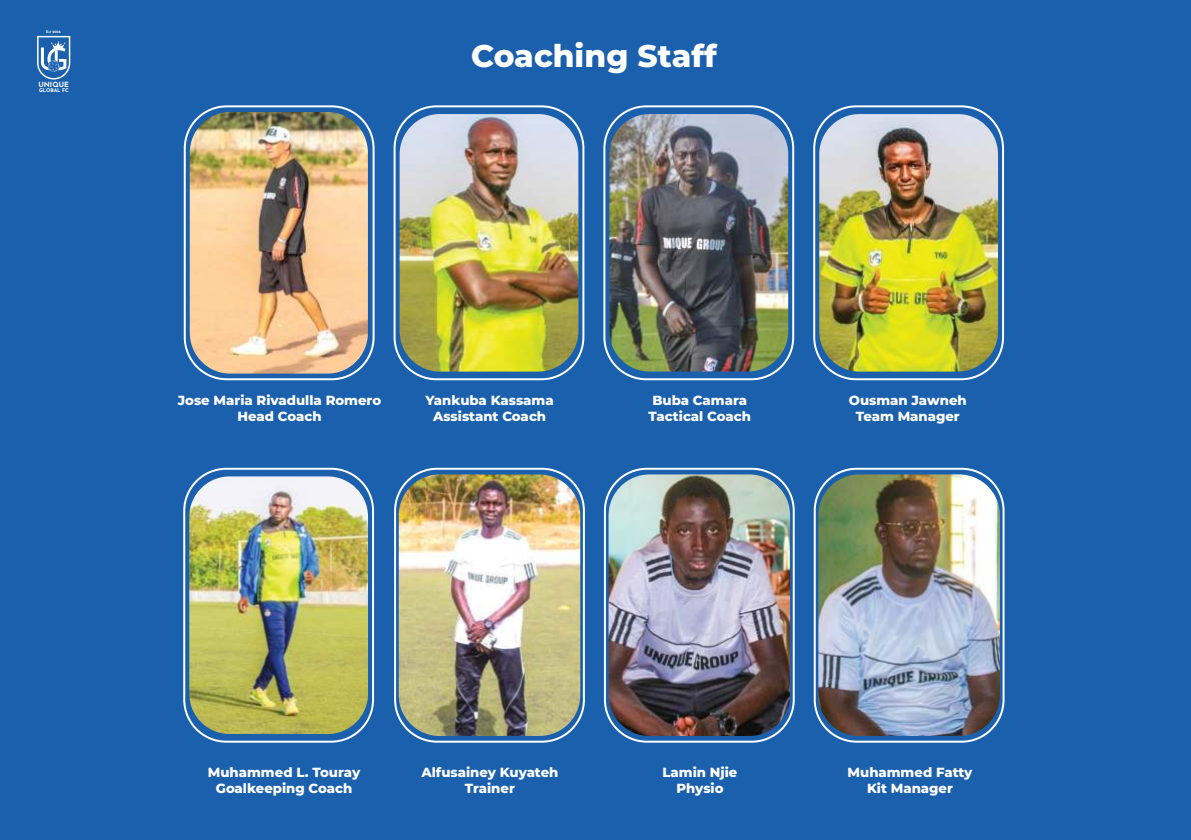
<style>
.page{position:relative;width:1191px;height:840px;background:#fff}
.page>*{position:absolute;margin:0;border:0;box-sizing:border-box;transform-origin:0 0}
.t1{font:800 31.2px "Montserrat";color:#fff}
.t2{font:800 13.2px/15.8px "Montserrat";color:#fff;text-align:center}
.t3{font:700 7.2px "Josefin Sans";color:#fff}
.t4{font:700 5.2px "Josefin Sans";color:#fff}
.t5{font:700 3.4px "Josefin Sans";color:#fff}
</style>
<div class="page">
<div style="left:0;top:0;width:1191px;height:839px;background:#1b60ad"></div>
<svg style="left:184px;top:105px;width:190px;height:275px"></svg>
<img style="left:190px;top:112px;width:178px;height:261px">
<svg style="left:393px;top:105px;width:191px;height:275px"></svg>
<img style="left:399px;top:114px;width:179px;height:257px">
<svg style="left:603px;top:105px;width:191px;height:275px"></svg>
<img style="left:609px;top:114px;width:179px;height:257px">
<svg style="left:813px;top:105px;width:191px;height:275px"></svg>
<img style="left:819px;top:114px;width:179px;height:257px">
<svg style="left:183px;top:467px;width:191px;height:275px"></svg>
<img style="left:189px;top:476px;width:179px;height:257px">
<svg style="left:394px;top:467px;width:191px;height:275px"></svg>
<img style="left:399px;top:474px;width:181px;height:261px">
<svg style="left:604px;top:467px;width:190px;height:275px"></svg>
<img style="left:608px;top:474px;width:182px;height:261px">
<svg style="left:813px;top:467px;width:191px;height:275px"></svg>
<img style="left:818px;top:474px;width:182px;height:261px">
<svg style="left:37px;top:36px;width:33px;height:43px"></svg>
<p class="t5" style="left:46px;top:30px;width:16px">Est 2006</p>
<p class="t3" style="left:39px;top:80px;width:32px">UNIQUE</p>
<p class="t4" style="left:39px;top:87px;width:31px">GLOBAL FC</p>
<h1 class="t1" style="left:471px;top:40px;width:247px">Coaching Staff</h1>
<p class="t2" style="left:178px;top:393px;width:205px">Jose Maria Rivadulla Romero<br>Head Coach</p>
<p class="t2" style="left:425px;top:393px;width:130px">Yankuba Kassama<br>Assistant Coach</p>
<p class="t2" style="left:648px;top:393px;width:104px;text-align:left">Buba Camara<br>Tactical Coach</p>
<p class="t2" style="left:849px;top:393px;width:119px">Ousman Jawneh<br>Team Manager</p>
<p class="t2" style="left:208px;top:764px;width:154px">Muhammed L. Touray<br>Goalkeeping Coach</p>
<p class="t2" style="left:421px;top:764px;width:138px">Alfusainey Kuyateh<br>Trainer</p>
<p class="t2" style="left:662px;top:764px;width:76px">Lamin Njie<br>Physio</p>
<p class="t2" style="left:847px;top:764px;width:126px">Muhammed Fatty<br>Kit Manager</p>
</div>
